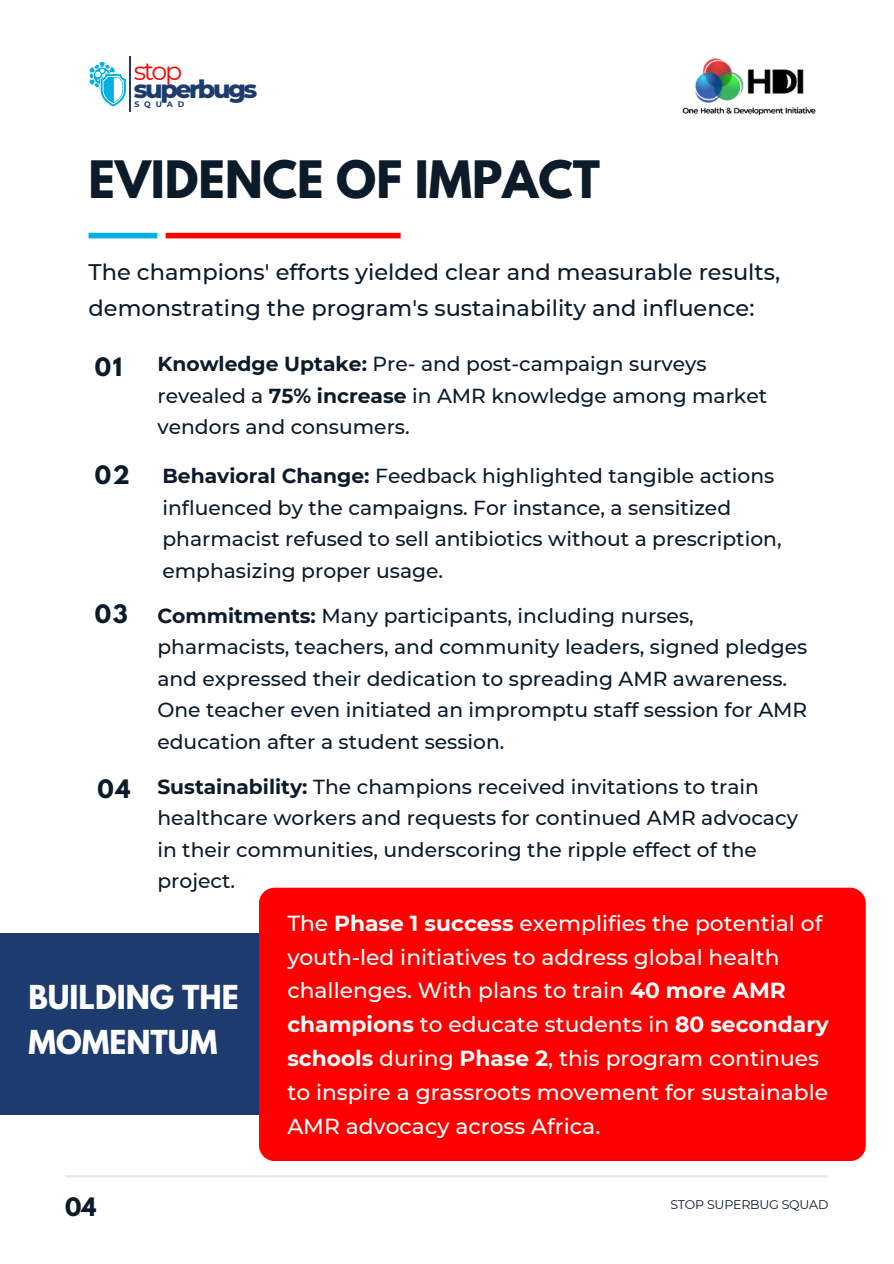
<style>
.page{position:relative;width:894px;height:1264px;background:#fff}
.page>*{position:absolute;margin:0;border:0;box-sizing:border-box;transform-origin:0 0}
.t1{font:700 45.6px "League Spartan";color:#0b1b2a}
.t2{font:700 29.25px/45px "League Spartan";color:#fff}
.t3{font:800 25.35px "Montserrat";letter-spacing:-.1em;color:#1d3b6f}
.t4{font:25.35px "Montserrat";color:#f00}
.t5{font:500 22.5px/36px "Montserrat";color:#0b1b2a}
.t6{font:700 22.5px "League Spartan";letter-spacing:.07em;color:#0b1b2a}
.t7{font:500 21.75px/33.8px "Montserrat";color:#fff}
.t8{font:500 20.25px/31.5px "Montserrat";color:#0b1b2a}
.t9{font:12.6px "Montserrat";letter-spacing:-.02em;color:#0b1b2a}
.t10{font:700 7.95px "Montserrat";letter-spacing:.595em;color:#1d3b6f}
.s1{font-weight:700}
</style>
<div class="page">
<hr style="left:65px;top:1175px;width:763px;height:2px;background:#e9e9e9">
<div style="left:166px;top:233px;width:234px;height:5px;background:#f00"></div>
<div style="left:88px;top:233px;width:69px;height:5px;background:#00b0e0"></div>
<div style="left:0;top:933px;width:274px;height:182px;background:#1d3b6f"></div>
<div style="left:259px;top:887px;width:606px;height:274px;background:#f00"></div>
<img style="left:682px;top:58px;width:134px;height:58px">
<hr style="left:129px;top:57px;width:1px;height:55px;background:#1d3b6f">
<svg style="left:90px;top:62px;width:35px;height:45px"></svg>
<p class="t4" style="left:134px;top:55px;width:50px">stop</p>
<p class="t10" style="left:134px;top:100px;width:51px">SQUAD</p>
<h6 class="t3" style="left:134px;top:74px;width:125px">superbugs</h6>
<p class="t1" style="left:88px;top:157px;width:513px">EVIDENCE OF IMPACT</p>
<h4 class="t5" style="left:88px;top:254px;width:693px">The champions' efforts yielded clear and measurable results, demonstrating the program's sustainability and influence:</h4>
<h3 class="t6" style="left:95px;top:356px;width:29px">01</h3>
<h5 class="t8" style="left:157px;top:348px;width:611px"><span class="s1">Knowledge Uptake:</span> Pre- and post-campaign surveys revealed a <span class="s1">75% increase</span> in AMR knowledge among market vendors and consumers.</h5>
<p class="t8" style="left:162px;top:460px;width:620px"><span class="s1">Behavioral Change:</span> Feedback highlighted tangible actions influenced by the campaigns. For instance, a sensitized pharmacist refused to sell antibiotics without a prescription, emphasizing proper usage.</p>
<h6 class="t8" style="left:157px;top:599px;width:651px"><span class="s1">Commitments:</span> Many participants, including nurses, pharmacists, teachers, and community leaders, signed pledges and expressed their dedication to spreading AMR awareness.<br>One teacher even initiated an impromptu staff session for AMR education after a student session.</h6>
<p class="t8" style="left:157px;top:770px;width:642px"><span class="s1">Sustainability:</span> The champions received invitations to train healthcare workers and requests for continued AMR advocacy in their communities, underscoring the ripple effect of the project.</p>
<h1 class="t6" style="left:95px;top:464px;width:36px">02</h1>
<p class="t6" style="left:95px;top:603px;width:34px">03</p>
<h6 class="t6" style="left:97px;top:778px;width:34px">04</h6>
<p class="t2" style="left:28px;top:978px;width:212px">BUILDING THE<br>MOMENTUM</p>
<p class="t6" style="left:65px;top:1195px;width:33px">04</p>
<p class="t7" style="left:287px;top:906px;width:542px">The <span class="s1">Phase 1 success</span> exemplifies the potential of youth-led initiatives to address global health challenges. With plans to train <span class="s1">40 more AMR champions</span> to educate students in <span class="s1">80 secondary schools</span> during <span class="s1">Phase 2</span>, this program continues to inspire a grassroots movement for sustainable AMR advocacy across Africa.</p>
<h6 class="t9" style="left:670px;top:1197px;width:159px">STOP SUPERBUG SQUAD</h6>
</div>
